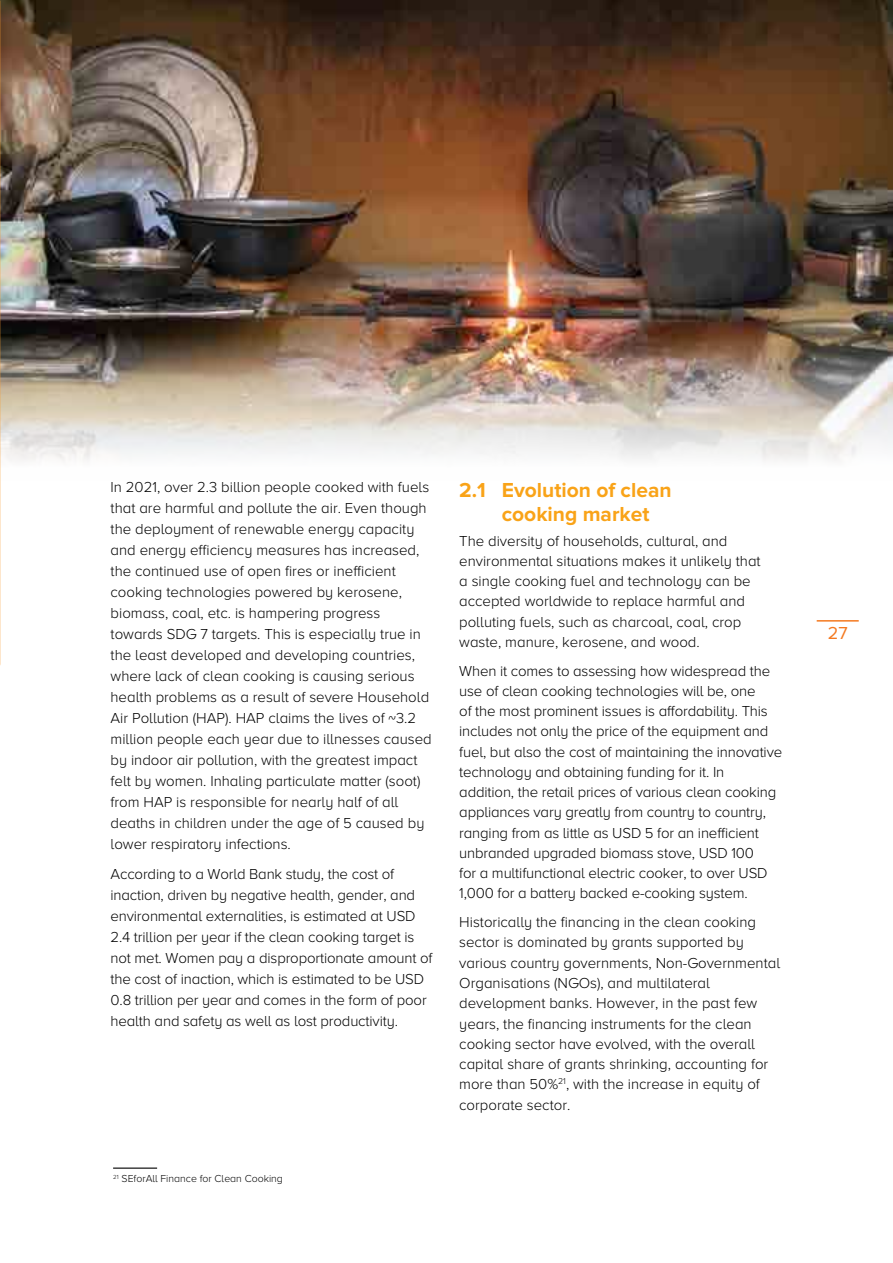
<style>
.page{position:relative;width:893px;height:1263px;background:#fff}
.page>*{position:absolute;margin:0;border:0;box-sizing:border-box;transform-origin:0 0}
.t1{font:700 21px/24px "Proxima Nova";color:#f9a318}
.t2{font:18px "Proxima Nova";color:#f47920}
.t3{font:300 15px/20.2px "Proxima Nova A";color:#000}
.t4{font:300 10.5px "Proxima Nova A";color:#000}
</style>
<div class="page">
<hr style="left:817px;top:620px;width:42px;height:2px;background:#f47920">
<img style="left:1px;top:0;width:892px;height:461px">
<img style="left:0;top:0;width:1px;height:682px">
<svg style="left:0;top:325px;width:56px;height:357px"></svg>
<hr style="left:113px;top:1167px;width:44px;height:2px;background:#000">
<p class="t3" style="left:111px;top:477px;width:323px;line-height:21px">In 2021, over 2.3 billion people cooked with fuels that are harmful and pollute the air. Even though the deployment of renewable energy capacity and energy efficiency measures has increased, the continued use of open fires or inefficient cooking technologies powered by kerosene, biomass, coal, etc. is hampering progress towards SDG 7 targets. This is especially true in the least developed and developing countries, where lack of clean cooking is causing serious health problems as a result of severe Household Air Pollution (HAP). HAP claims the lives of ~3.2 million people each year due to illnesses caused by indoor air pollution, with the greatest impact felt by women. Inhaling particulate matter (soot) from HAP is responsible for nearly half of all deaths in children under the age of 5 caused by lower respiratory infections.</p>
<p class="t3" style="left:111px;top:863px;width:323px;line-height:21px">According to a World Bank study, the cost of inaction, driven by negative health, gender, and environmental externalities, is estimated at USD 2.4 trillion per year if the clean cooking target is not met. Women pay a disproportionate amount of the cost of inaction, which is estimated to be USD 0.8 trillion per year and comes in the form of poor health and safety as well as lost productivity.</p>
<p class="t4" style="left:113px;top:1173px;width:171px"><sup>21</sup> SEforAll Finance for Clean Cooking</p>
<h1 class="t1" style="left:502px;top:479px;width:171px;text-indent:-43px">2.1 Evolution of clean cooking market</h1>
<p class="t3" style="left:459px;top:530px;width:303px">The diversity of households, cultural, and environmental situations makes it unlikely that a single cooking fuel and technology can be accepted worldwide to replace harmful and polluting fuels, such as charcoal, coal, crop waste, manure, kerosene, and wood.</p>
<p class="t3" style="left:459px;top:660px;width:324px">When it comes to assessing how widespread the use of clean cooking technologies will be, one<br>of the most prominent issues is affordability. This includes not only the price of the equipment and fuel, but also the cost of maintaining the innovative technology and obtaining funding for it. In addition, the retail prices of various clean cooking appliances vary greatly from country to country, ranging from as little as USD 5 for an inefficient unbranded upgraded biomass stove, USD 100<br>for a multifunctional electric cooker, to over USD 1,000 for a battery backed e-cooking system.</p>
<p class="t3" style="left:459px;top:912px;width:322px">Historically the financing in the clean cooking sector is dominated by grants supported by various country governments, Non-Governmental Organisations (NGOs), and multilateral development banks. However, in the past few years, the financing instruments for the clean cooking sector have evolved, with the overall capital share of grants shrinking, accounting for more than 50%<sup>21</sup>, with the increase in equity of corporate sector.</p>
<p class="t2" style="left:828px;top:622px;width:21px">27</p>
</div>
